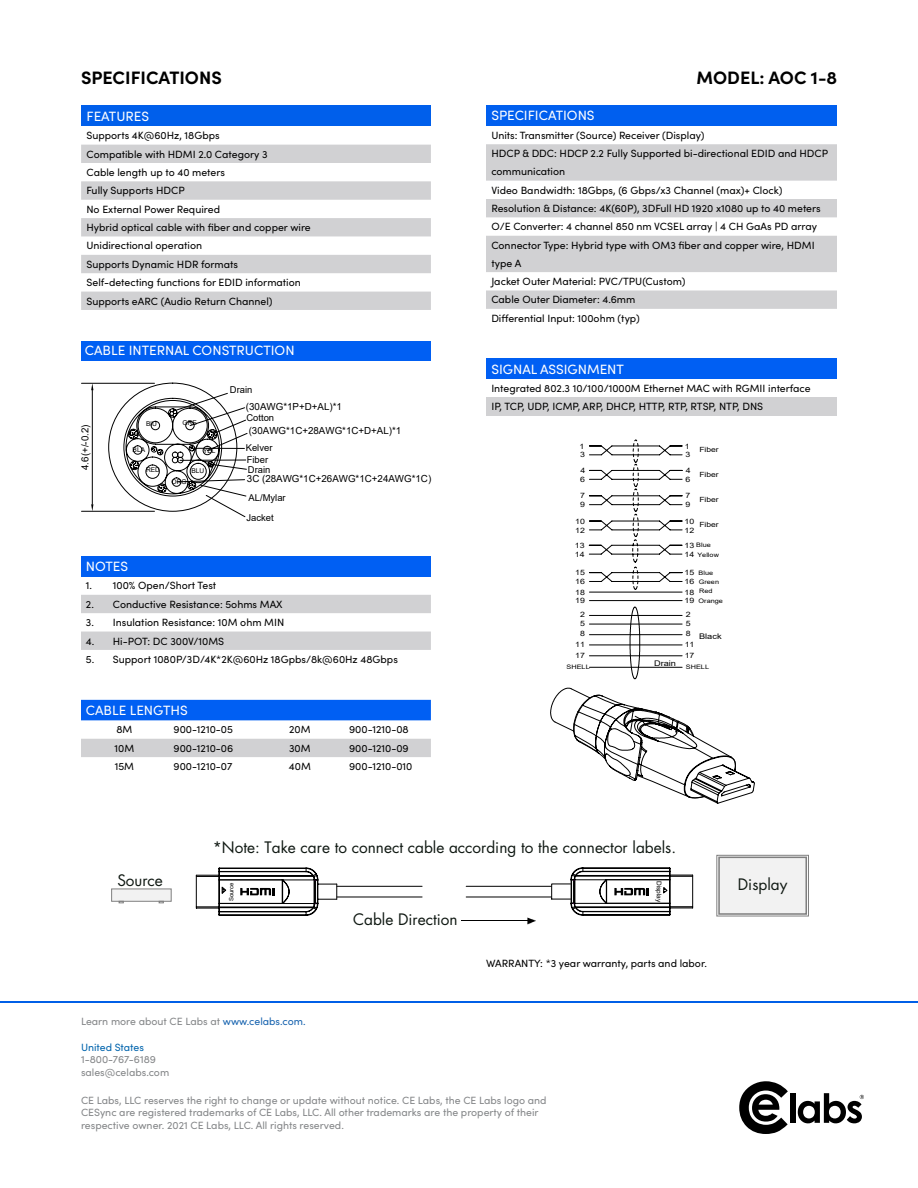
<style>
.page{position:relative;width:918px;height:1188px;background:#fff}
.page>*{position:absolute;margin:0;border:0;box-sizing:border-box;transform-origin:0 0}
.t1{font:700 18px "Sofia Pro";color:#000}
.t2{font:15.45px "Futura";color:#0f1812}
.t3{font:13.5px "Sofia Pro";color:#fff}
.t4{font:10.5px/18.3px "Sofia Pro";color:#000}
.t5{font:10.5px/12.6px "Sofia Pro";color:#848688}
.t6{font:10.5px "Sofia Pro";letter-spacing:-.005em;color:#0064ad}
.t7{font:9.75px "Arial";color:#000}
.t8{font:9.45px/12.3px "Arial";color:#000}
.t9{font:7.8px "Arial";color:#000;scale:1.19 1}
.t10{font:7.35px/8.9px "Arial";color:#000;scale:1.19 1}
.t11{font:7.05px "Arial";color:#000;scale:1.19 1}
.t12{font:6.6px "Arial";color:#000}
.t13{font:6.45px "Arial";color:#000}
.t14{font:6.15px/9px "Arial";color:#000;scale:1.19 1}
.t15{font:6px "Arial";color:#000}
.s1{color:#1763af}
</style>
<div class="page">
<svg style="left:739px;top:1081px;width:49px;height:53px"></svg>
<div style="left:790px;top:1093px;width:6px;height:30px;background:#000"></div>
<svg style="left:798px;top:1093px;width:66px;height:30px"></svg>
<hr style="left:0;top:1001px;width:918px;height:2px;background:#005fe7">
<div style="left:486px;top:358px;width:351px;height:21px;background:#005ff3"></div>
<div style="left:486px;top:397px;width:351px;height:19px;background:#d1d1d3"></div>
<div style="left:81px;top:106px;width:350px;height:20px;background:#005feb"></div>
<svg style="left:81px;top:145px;width:350px;height:165px;fill:#d1d1d3"></svg>
<div style="left:486px;top:106px;width:351px;height:20px;background:#005fef"></div>
<svg style="left:486px;top:144px;width:351px;height:165px;fill:#d1d1d3"></svg>
<div style="left:81px;top:700px;width:350px;height:20px;background:#005ff3"></div>
<div style="left:81px;top:739px;width:350px;height:18px;background:#d1d1d3"></div>
<div style="left:81px;top:341px;width:350px;height:20px;background:#005ff3"></div>
<hr style="left:461px;top:921px;width:67px;height:1px;background:#000">
<div style="left:716px;top:855px;width:93px;height:61px;border:1px solid #808080"></div>
<div style="left:718px;top:857px;width:89px;height:58px;background:#f2f2f2;border:2px solid #808080"></div>
<div style="left:111px;top:889px;width:61px;height:13px;background:#f2f2f2;border:1px solid #808080"></div>
<svg style="left:195px;top:867px;width:228px;height:49px"></svg>
<svg style="left:465px;top:867px;width:229px;height:57px"></svg>
<svg style="left:81px;top:382px;width:167px;height:136px"></svg>
<svg style="left:588px;top:439px;width:95px;height:241px"></svg>
<div style="left:81px;top:556px;width:350px;height:20px;background:#005ff3"></div>
<svg style="left:81px;top:595px;width:350px;height:55px"></svg>
<svg style="left:550px;top:687px;width:205px;height:117px"></svg>
<h1 class="t1" style="left:81px;top:63px;width:142px">SPECIFICATIONS</h1>
<h1 class="t1" style="left:696px;top:63px;width:142px">MODEL: AOC 1-8</h1>
<p class="t3" style="left:87px;top:106px;width:64px">FEATURES</p>
<p class="t4" style="left:87px;top:126px;width:226px">Supports 4K@60Hz, 18Gbps<br>Compatible with HDMI 2.0 Category 3<br>Cable length up to 40 meters<br>Fully Supports HDCP<br>No External Power Required<br>Hybrid optical cable with fiber and copper wire<br>Unidirectional operation<br>Supports Dynamic HDR formats<br>Self-detecting functions for EDID information<br>Supports eARC (Audio Return Channel)</p>
<p class="t3" style="left:85px;top:341px;width:211px">CABLE INTERNAL CONSTRUCTION</p>
<p class="t7" style="left:78px;top:470px;width:47px;rotate:-90deg">4.6(+/-0.2)</p>
<p class="t12" style="left:146px;top:419px;width:12px">BlU</p>
<p class="t12" style="left:183px;top:419px;width:16px">GRE</p>
<p class="t12" style="left:133px;top:445px;width:14px">BLA</p>
<p class="t12" style="left:146px;top:465px;width:15px">RED</p>
<p class="t12" style="left:203px;top:446px;width:14px">YEL</p>
<p class="t12" style="left:192px;top:467px;width:14px">BLU</p>
<p class="t12" style="left:172px;top:477px;width:17px">ORG</p>
<p class="t8" style="left:230px;top:384px;width:24px">Drain</p>
<p class="t7" style="left:246px;top:400px;width:97px">(30AWG*1P+D+AL)*1</p>
<p class="t7" style="left:249px;top:424px;width:154px">(30AWG*1C+28AWG*1C+D+AL)*1</p>
<p class="t7" style="left:247px;top:472px;width:186px">3C (28AWG*1C+26AWG*1C+24AWG*1C)</p>
<p class="t8" style="left:246px;top:412px;width:29px">Cotton</p>
<p class="t8" style="left:246px;top:442px;width:28px">Kelver<br>Fiber</p>
<p class="t8" style="left:248px;top:463px;width:24px">Drain</p>
<p class="t8" style="left:249px;top:492px;width:39px">AL/Mylar</p>
<p class="t8" style="left:247px;top:511px;width:29px">Jacket</p>
<p class="t3" style="left:86px;top:556px;width:44px">NOTES</p>
<p class="t4" style="left:86px;top:576px;width:132px">1. 100% Open/Short Test</p>
<p class="t4" style="left:86px;top:594px;width:198px">2. Conductive Resistance: 5ohms MAX</p>
<p class="t4" style="left:86px;top:613px;width:200px">3. Insulation Resistance: 10M ohm MIN</p>
<p class="t4" style="left:86px;top:631px;width:140px">4. Hi-POT: DC 300V/10MS</p>
<p class="t4" style="left:86px;top:650px;width:313px">5. Support 1080P/3D/4K*2K@60Hz 18Gpbs/8k@60Hz 48Gbps</p>
<p class="t3" style="left:86px;top:700px;width:103px">CABLE LENGTHS</p>
<p class="t4" style="left:116px;top:720px;width:17px">8M</p>
<p class="t4" style="left:174px;top:720px;width:61px">900-1210-05</p>
<p class="t4" style="left:289px;top:720px;width:23px">20M</p>
<p class="t4" style="left:349px;top:720px;width:61px">900-1210-08</p>
<p class="t4" style="left:115px;top:738px;width:21px">10M</p>
<p class="t4" style="left:174px;top:738px;width:61px">900-1210-06</p>
<p class="t4" style="left:289px;top:738px;width:23px">30M</p>
<p class="t4" style="left:349px;top:738px;width:61px">900-1210-09</p>
<p class="t4" style="left:115px;top:757px;width:21px">15M</p>
<p class="t4" style="left:174px;top:757px;width:60px">900-1210-07</p>
<p class="t4" style="left:289px;top:757px;width:24px">40M</p>
<p class="t4" style="left:349px;top:757px;width:65px">900-1210-010</p>
<p class="t3" style="left:491px;top:106px;width:105px">SPECIFICATIONS</p>
<p class="t4" style="left:491px;top:125px;width:338px">Units: Transmitter (Source) Receiver (Display)<br>HDCP &amp; DDC: HDCP 2.2 Fully Supported bi-directional EDID and HDCP communication<br>Video Bandwidth: 18Gbps, (6 Gbps/x3 Channel (max)+ Clock)<br>Resolution &amp; Distance: 4K(60P), 3DFull HD 1920 x1080 up to 40 meters O/E Converter: 4 channel 850 nm VCSEL array | 4 CH GaAs PD array Connector Type: Hybrid type with OM3 fiber and copper wire, HDMI type A<br>Jacket Outer Material: PVC/TPU(Custom)<br>Cable Outer Diameter: 4.6mm<br>Differential Input: 100ohm (typ)</p>
<p class="t3" style="left:491px;top:359px;width:134px">SIGNAL ASSIGNMENT</p>
<p class="t4" style="left:491px;top:378px;width:321px">Integrated 802.3 10/100/1000M Ethernet MAC with RGMII interface<br>IP, TCP, UDP, ICMP, ARP, DHCP, HTTP, RTP, RTSP, NTP, DNS</p>
<p class="t10" style="left:579px;top:442px;width:6px">1</p>
<p class="t10" style="left:580px;top:447px;width:6px;line-height:15.6px">3<br>4</p>
<p class="t10" style="left:580px;top:475px;width:6px">6</p>
<p class="t10" style="left:580px;top:491px;width:6px">7<br>9</p>
<p class="t10" style="left:575px;top:517px;width:10px">10<br>12</p>
<p class="t10" style="left:575px;top:541px;width:10px">13<br>14</p>
<p class="t10" style="left:575px;top:568px;width:10px">15<br>16</p>
<p class="t10" style="left:575px;top:588px;width:10px">18<br>19</p>
<p class="t10" style="left:580px;top:610px;width:6px">2<br>5</p>
<p class="t10" style="left:575px;top:628px;width:10px;line-height:10.4px;text-align:right">8<br>11</p>
<p class="t10" style="left:575px;top:651px;width:10px">17</p>
<p class="t14" style="left:567px;top:662px;width:21px">SHELL</p>
<p class="t9" style="left:654px;top:657px;width:20px">Drain</p>
<p class="t10" style="left:685px;top:442px;width:6px">1<br>3</p>
<p class="t10" style="left:685px;top:466px;width:6px">4<br>6</p>
<p class="t10" style="left:685px;top:491px;width:6px">7<br>9</p>
<p class="t10" style="left:685px;top:517px;width:10px">10<br>12</p>
<p class="t10" style="left:685px;top:541px;width:10px">13<br>14</p>
<p class="t10" style="left:685px;top:568px;width:10px">15<br>16</p>
<p class="t10" style="left:685px;top:588px;width:10px">18<br>19</p>
<p class="t10" style="left:686px;top:610px;width:6px">2<br>5</p>
<p class="t10" style="left:685px;top:628px;width:10px;line-height:10.4px">8<br>11</p>
<p class="t10" style="left:685px;top:651px;width:10px">17</p>
<p class="t14" style="left:686px;top:662px;width:21px">SHELL</p>
<p class="t11" style="left:699px;top:445px;width:18px">Fiber</p>
<p class="t11" style="left:699px;top:469px;width:18px">Fiber</p>
<p class="t11" style="left:699px;top:495px;width:18px">Fiber</p>
<p class="t11" style="left:699px;top:520px;width:18px">Fiber</p>
<p class="t14" style="left:696px;top:541px;width:14px">Blue</p>
<p class="t14" style="left:697px;top:550px;width:20px">Yellow</p>
<p class="t14" style="left:699px;top:568px;width:19px">Blue<br>Green</p>
<p class="t14" style="left:699px;top:587px;width:13px">Red</p>
<p class="t14" style="left:699px;top:596px;width:22px">Orange</p>
<p class="t9" style="left:699px;top:631px;width:20px">Black</p>
<h2 class="t2" style="left:213px;top:837px;width:465px">*Note: Take care to connect cable according to the connector labels.</h2>
<h2 class="t2" style="left:117px;top:870px;width:47px">Source</h2>
<h2 class="t2" style="left:738px;top:875px;width:51px">Display</h2>
<p class="t15" style="left:227px;top:901px;width:20px;rotate:-90deg">Source</p>
<p class="t13" style="left:663px;top:881px;width:23px;rotate:90deg">Display</p>
<p class="t5" style="left:81px;top:1014px;width:226px">Learn more about CE Labs at <span class="s1">www.celabs.com.</span></p>
<p class="t6" style="left:81px;top:1039px;width:64px">United States</p>
<p class="t5" style="left:81px;top:1053px;width:90px">1-800-767-6189 sales@celabs.com</p>
<h2 class="t2" style="left:353px;top:910px;width:106px">Cable Direction</h2>
<p class="t4" style="left:486px;top:953px;width:222px">WARRANTY: *3 year warranty, parts and labor.</p>
<p class="t5" style="left:81px;top:1093px;width:467px">CE Labs, LLC reserves the right to change or update without notice. CE Labs, the CE Labs logo and<br>CESync are registered trademarks of CE Labs, LLC. All other trademarks are the property of their respective owner. 2021 CE Labs, LLC. All rights reserved.</p>
</div>
